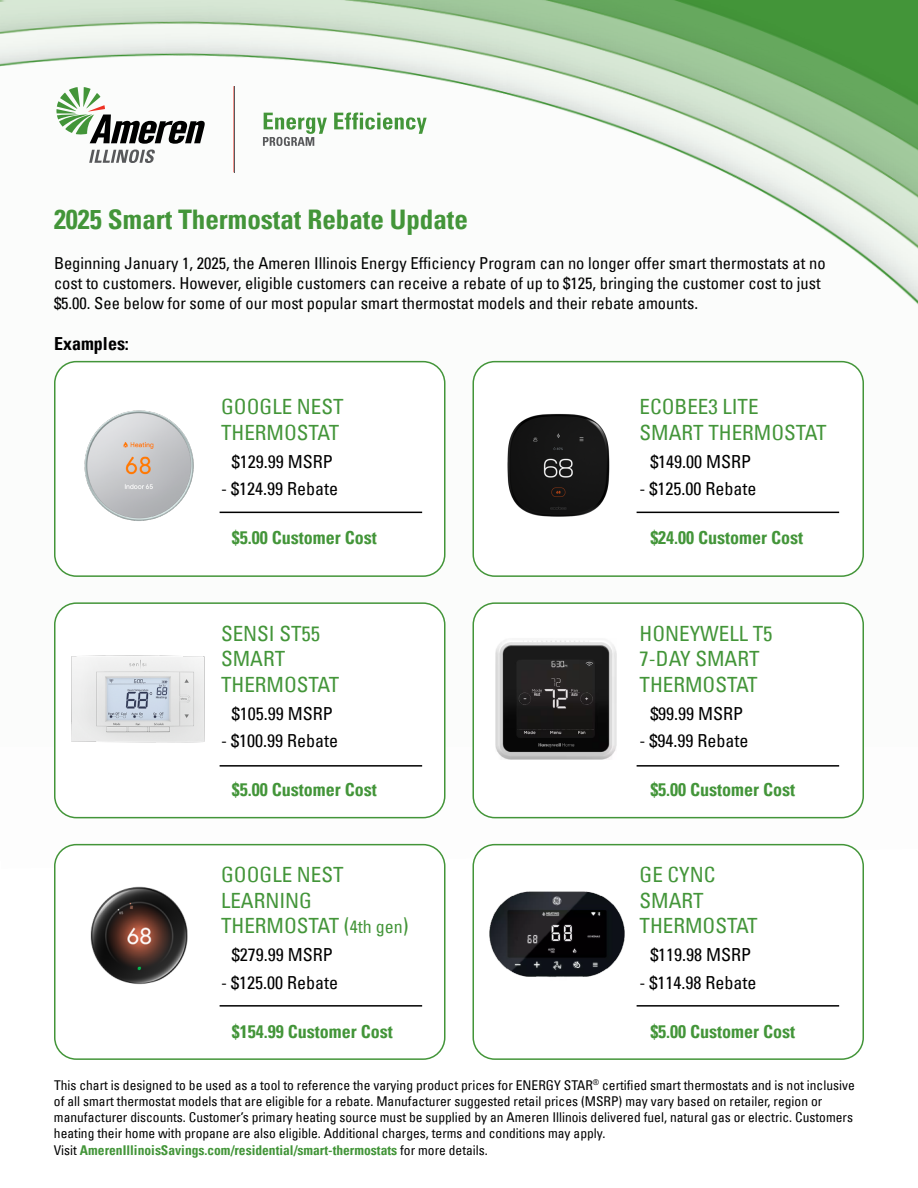
<style>
.page{position:relative;width:918px;height:1188px;background:#fff}
.page>*{position:absolute;margin:0;border:0;box-sizing:border-box;transform-origin:0 0}
.t1{font:700 condensed 27px "Univers";color:#439539}
.t2{font:condensed 21px/25.5px "Univers LT";color:#439539}
.t3{font:condensed 18px "Univers LT";color:#000}
.t4{font:700 condensed 18px "Univers";color:#439539}
.t5{font:700 condensed 18px "Univers";color:#000}
.t6{font:condensed 16.5px/19.8px "Univers LT";color:#000}
.t7{font:condensed 13.5px/16.2px "Univers LT";color:#000}
.t8{font:700 condensed 13.5px "Univers";color:#439539}
.s1{font-size:18px}
.s2{font-family:"Univers LT";font-weight:400;color:#000}
</style>
<div class="page">
<img style="left:0;top:0;width:918px;height:861px">
<svg style="left:57px;top:87px;width:149px;height:57px"></svg>
<svg style="left:89px;top:150px;width:66px;height:13px"></svg>
<hr style="left:234px;top:86px;width:1px;height:86px;background:#58595b">
<svg style="left:334px;top:113px;width:93px;height:21px"></svg>
<svg style="left:263px;top:113px;width:64px;height:33px"></svg>
<div style="left:473px;top:845px;width:390px;height:214px;background:#fff;border-radius:22px"></div>
<div style="left:472px;top:844px;width:392px;height:216px;border:2px solid #439539;border-radius:22px"></div>
<img style="left:489px;top:891px;width:136px;height:86px">
<div style="left:55px;top:845px;width:390px;height:214px;background:#fff;border-radius:22px"></div>
<div style="left:54px;top:844px;width:392px;height:216px;border:2px solid #439539;border-radius:22px"></div>
<img style="left:90px;top:886px;width:98px;height:99px">
<div style="left:473px;top:603px;width:390px;height:215px;background:#fff;border-radius:22px"></div>
<div style="left:472px;top:602px;width:392px;height:216px;border:2px solid #439539;border-radius:22px"></div>
<img style="left:495px;top:640px;width:122px;height:120px">
<div style="left:55px;top:603px;width:390px;height:215px;background:#fff;border-radius:22px"></div>
<div style="left:54px;top:602px;width:392px;height:216px;border:2px solid #439539;border-radius:22px"></div>
<img style="left:71px;top:655px;width:134px;height:88px">
<div style="left:473px;top:362px;width:390px;height:214px;background:#fff;border-radius:22px"></div>
<div style="left:472px;top:361px;width:392px;height:216px;border:2px solid #439539;border-radius:22px"></div>
<img style="left:507px;top:413px;width:132px;height:104px">
<div style="left:55px;top:362px;width:390px;height:214px;background:#fff;border-radius:22px"></div>
<div style="left:54px;top:361px;width:392px;height:216px;border:2px solid #439539;border-radius:22px"></div>
<img style="left:84px;top:410px;width:110px;height:111px">
<hr style="left:220px;top:512px;width:202px;height:1px;background:#000">
<hr style="left:637px;top:512px;width:202px;height:1px;background:#000">
<hr style="left:220px;top:765px;width:202px;height:2px;background:#000">
<hr style="left:637px;top:765px;width:202px;height:2px;background:#000">
<hr style="left:220px;top:1005px;width:202px;height:2px;background:#000">
<hr style="left:637px;top:1005px;width:202px;height:2px;background:#000">
<h1 class="t1" style="left:54px;top:203px;width:415px">2025 Smart Thermostat Rebate Update</h1>
<p class="t6" style="left:54px;top:253px;width:773px">Beginning January 1, 2025, the Ameren Illinois Energy Efficiency Program can no longer offer smart thermostats at no cost to customers. However, eligible customers can receive a rebate of up to $125, bringing the customer cost to just $5.00. See below for some of our most popular smart thermostat models and their rebate amounts.</p>
<h3 class="t5" style="left:54px;top:333px;width:76px">Examples:</h3>
<h2 class="t2" style="left:221px;top:394px;width:124px">GOOGLE NEST<br>THERMOSTAT</h2>
<h3 class="t3" style="left:232px;top:450px;width:102px">$129.99 MSRP</h3>
<h3 class="t3" style="left:221px;top:478px;width:118px">- $124.99 Rebate</h3>
<h3 class="t4" style="left:232px;top:527px;width:146px">$5.00 Customer Cost</h3>
<h2 class="t2" style="left:221px;top:620px;width:120px">SENSI ST55<br>SMART<br>THERMOSTAT</h2>
<h3 class="t3" style="left:232px;top:702px;width:102px">$105.99 MSRP</h3>
<h3 class="t3" style="left:221px;top:730px;width:118px">- $100.99 Rebate</h3>
<h3 class="t4" style="left:232px;top:779px;width:146px">$5.00 Customer Cost</h3>
<h2 class="t2" style="left:221px;top:862px;width:189px">GOOGLE NEST<br>LEARNING<br>THERMOSTAT (<span class="s1">4th gen</span>)</h2>
<h3 class="t3" style="left:232px;top:943px;width:102px">$279.99 MSRP</h3>
<h3 class="t3" style="left:221px;top:971px;width:118px">- $125.00 Rebate</h3>
<h3 class="t4" style="left:232px;top:1020px;width:162px">$154.99 Customer Cost</h3>
<h2 class="t2" style="left:640px;top:394px;width:189px">ECOBEE3 LITE<br>SMART THERMOSTAT</h2>
<h3 class="t3" style="left:650px;top:450px;width:102px">$149.00 MSRP</h3>
<h3 class="t3" style="left:640px;top:478px;width:118px">- $125.00 Rebate</h3>
<h3 class="t4" style="left:650px;top:527px;width:154px">$24.00 Customer Cost</h3>
<h2 class="t2" style="left:640px;top:620px;width:134px">HONEYWELL T5<br>7-DAY SMART<br>THERMOSTAT</h2>
<h3 class="t3" style="left:650px;top:702px;width:94px">$99.99 MSRP</h3>
<h3 class="t3" style="left:640px;top:730px;width:110px">- $94.99 Rebate</h3>
<h3 class="t4" style="left:650px;top:779px;width:146px">$5.00 Customer Cost</h3>
<h2 class="t2" style="left:640px;top:862px;width:120px">GE CYNC<br>SMART<br>THERMOSTAT</h2>
<h3 class="t3" style="left:650px;top:943px;width:102px">$119.98 MSRP</h3>
<h3 class="t3" style="left:640px;top:971px;width:118px">- $114.98 Rebate</h3>
<h3 class="t4" style="left:650px;top:1020px;width:146px">$5.00 Customer Cost</h3>
<p class="t7" style="left:54px;top:1077px;width:802px">This chart is designed to be used as a tool to reference the varying product prices for ENERGY STAR<sup>®</sup> certified smart thermostats and is not inclusive of all smart thermostat models that are eligible for a rebate. Manufacturer suggested retail prices (MSRP) may vary based on retailer, region or manufacturer discounts. Customer’s primary heating source must be supplied by an Ameren Illinois delivered fuel, natural gas or electric. Customers heating their home with propane are also eligible. Additional charges, terms and conditions may apply.</p>
<p class="t8" style="left:54px;top:1141px;width:435px"><span class="s2">Visit</span> AmerenIllinoisSavings.com/residential/smart-thermostats <span class="s2">for more details.</span></p>
</div>
